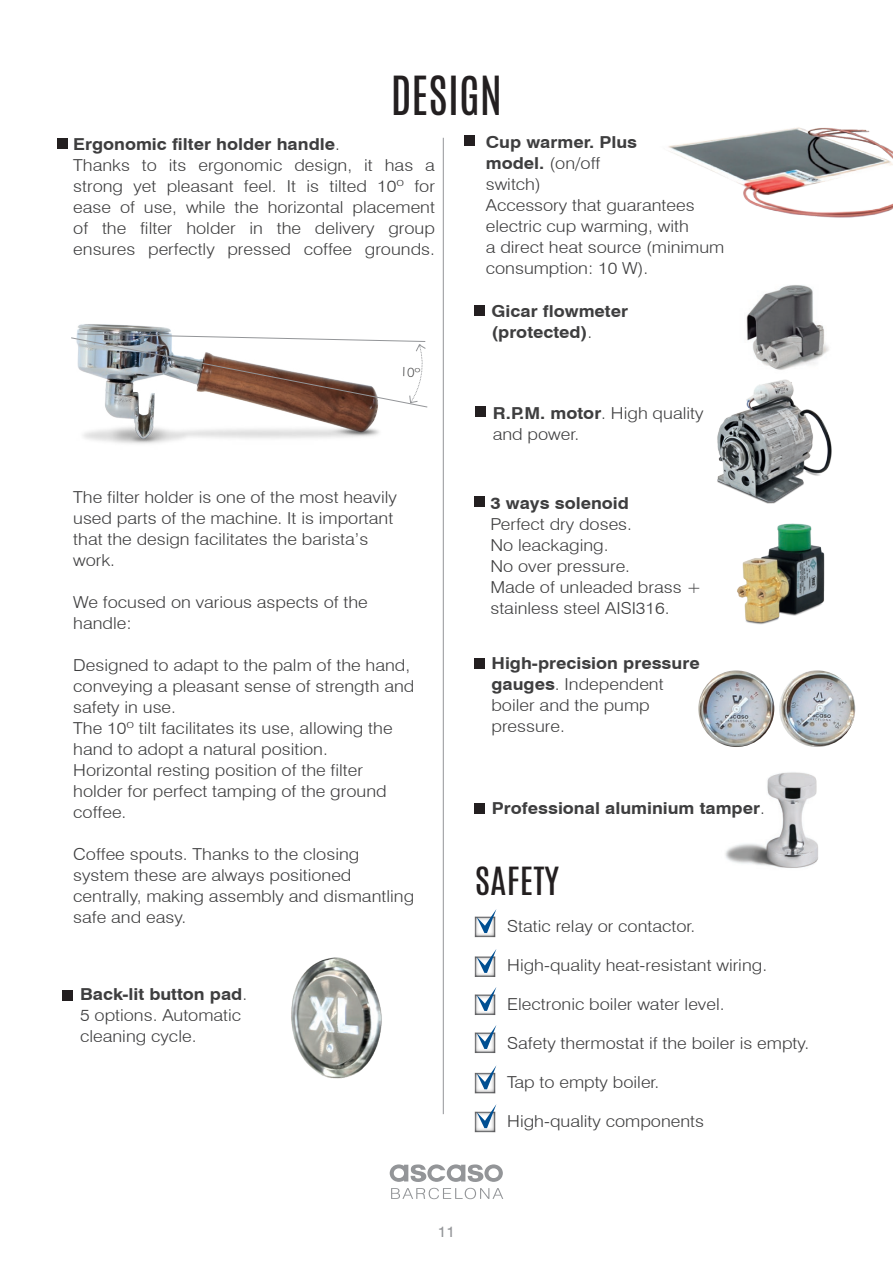
<style>
.page{position:relative;width:893px;height:1263px;background:#fff}
.page>*{position:absolute;margin:0;border:0;box-sizing:border-box;transform-origin:0 0}
.t1{font:45px "Antonio";color:#231f20}
.t2{font:32.4px "Antonio";color:#231f20;scale:1.11 1}
.t3{font:300 16.5px/21px "Swiss 721 BT";color:#3e3e3f;scale:1.1 1}
.t4{font:700 16.5px/21px "Swiss 721 BT";color:#3e3e3f;scale:1.1 1}
.t5{font:15px "Swiss 721 BT";color:#939598;scale:1.05 1}
.s1{font-weight:700}
.s2{font-weight:300}
</style>
<div class="page">
<svg style="left:391px;top:1188px;width:112px;height:11px"></svg>
<svg style="left:390px;top:1164px;width:113px;height:18px"></svg>
<img style="left:291px;top:957px;width:91px;height:122px">
<hr style="left:443px;top:138px;width:1px;height:976px;background:#939598">
<div style="left:474px;top:658px;width:10px;height:10px;background:#231f20"></div>
<div style="left:474px;top:803px;width:11px;height:11px;background:#231f20"></div>
<div style="left:62px;top:990px;width:11px;height:11px;background:#231f20"></div>
<div style="left:475px;top:406px;width:10px;height:11px;background:#231f20"></div>
<div style="left:57px;top:138px;width:10px;height:10px;background:#231f20"></div>
<img style="left:717px;top:379px;width:115px;height:125px">
<img style="left:746px;top:285px;width:83px;height:85px">
<div style="left:474px;top:305px;width:10px;height:11px;background:#231f20"></div>
<img style="left:767px;top:772px;width:31px;height:34px">
<img style="left:77px;top:324px;width:302px;height:120px">
<div style="left:474px;top:497px;width:11px;height:10px;background:#231f20"></div>
<img style="left:737px;top:523px;width:88px;height:102px">
<div style="left:464px;top:136px;width:10px;height:10px;background:#231f20"></div>
<img style="left:698px;top:670px;width:76px;height:77px;border-radius:38px">
<img style="left:779px;top:670px;width:76px;height:77px;border-radius:38px">
<img style="left:668px;top:127px;width:225px;height:91px">
<div style="left:472px;top:1070px;width:24px;height:24px;background:#231f20;opacity:.75"></div>
<svg style="left:477px;top:1066px;width:19px;height:23px"></svg>
<div style="left:472px;top:1109px;width:24px;height:24px;background:#231f20;opacity:.75"></div>
<svg style="left:477px;top:1105px;width:19px;height:23px"></svg>
<div style="left:472px;top:1030px;width:24px;height:24px;background:#231f20;opacity:.75"></div>
<svg style="left:477px;top:1025px;width:19px;height:24px"></svg>
<div style="left:472px;top:992px;width:24px;height:24px;background:#231f20;opacity:.75"></div>
<svg style="left:477px;top:987px;width:19px;height:24px"></svg>
<div style="left:472px;top:954px;width:24px;height:24px;background:#231f20;opacity:.75"></div>
<svg style="left:477px;top:949px;width:19px;height:24px"></svg>
<div style="left:472px;top:914px;width:24px;height:24px;background:#231f20;opacity:.75"></div>
<svg style="left:477px;top:909px;width:19px;height:24px"></svg>
<svg style="left:71px;top:333px;width:357px;height:75px"></svg>
<h1 class="t1" style="left:391px;top:63px;width:113px">DESIGN</h1>
<p class="t3" style="left:73px;top:134px;width:330px"><span class="s1">Ergonomic filter holder handle</span>.<br>Thanks to its ergonomic design, it has a strong yet pleasant feel. It is tilted 10º for ease of use, while the horizontal placement of the filter holder in the delivery group ensures perfectly pressed coffee grounds.</p>
<p class="t3" style="left:73px;top:486px;width:296px">The filter holder is one of the most heavily used parts of the machine. It is important that the design facilitates the barista’s work.</p>
<p class="t3" style="left:73px;top:591px;width:269px">We focused on various aspects of the handle:</p>
<p class="t3" style="left:73px;top:654px;width:312px">Designed to adapt to the palm of the hand, conveying a pleasant sense of strength and safety in use.<br>The 10º tilt facilitates its use, allowing the hand to adopt a natural position.<br>Horizontal resting position of the filter holder for perfect tamping of the ground coffee.</p>
<p class="t3" style="left:73px;top:843px;width:311px">Coffee spouts. Thanks to the closing system these are always positioned centrally, making assembly and dismantling safe and easy.</p>
<p class="t3" style="left:80px;top:984px;width:153px"><span class="s1">Back-lit button pad</span>.<br>5 options. Automatic cleaning cycle.</p>
<p class="t3" style="left:486px;top:132px;width:218px"><span class="s1">Cup warmer. Plus<br>model.</span> (on/off<br>switch)<br>Accessory that guarantees electric cup warming, with<br>a direct heat source (minimum consumption: 10 W).</p>
<p class="t4" style="left:491px;top:301px;width:126px">Gicar flowmeter (protected)<span class="s2">.</span></p>
<p class="t3" style="left:493px;top:402px;width:193px"><span class="s1">R.P.M. motor</span>. High quality and power.</p>
<p class="t4" style="left:490px;top:493px;width:127px">3 ways solenoid</p>
<p class="t3" style="left:490px;top:514px;width:193px">Perfect dry doses.<br>No leackaging.<br>No over pressure.<br>Made of unleaded brass + stainless steel AISI316.</p>
<p class="t3" style="left:491px;top:652px;width:191px"><span class="s1">High-precision pressure gauges</span>. Independent boiler and the pump pressure.</p>
<p class="t4" style="left:492px;top:797px;width:250px">Professional aluminium tamper<span class="s2">.</span></p>
<h2 class="t2" style="left:475px;top:857px;width:77px">SAFETY</h2>
<p class="t3" style="left:507px;top:915px;width:172px">Static relay or contactor.</p>
<p class="t3" style="left:507px;top:954px;width:238px">High-quality heat-resistant wiring.</p>
<p class="t3" style="left:507px;top:993px;width:199px">Electronic boiler water level.</p>
<p class="t3" style="left:507px;top:1032px;width:276px">Safety thermostat if the boiler is empty.</p>
<p class="t3" style="left:507px;top:1071px;width:140px">Tap to empty boiler.</p>
<p class="t3" style="left:507px;top:1110px;width:180px">High-quality components</p>
<p class="t5" style="left:438px;top:1222px;width:18px">11</p>
</div>
